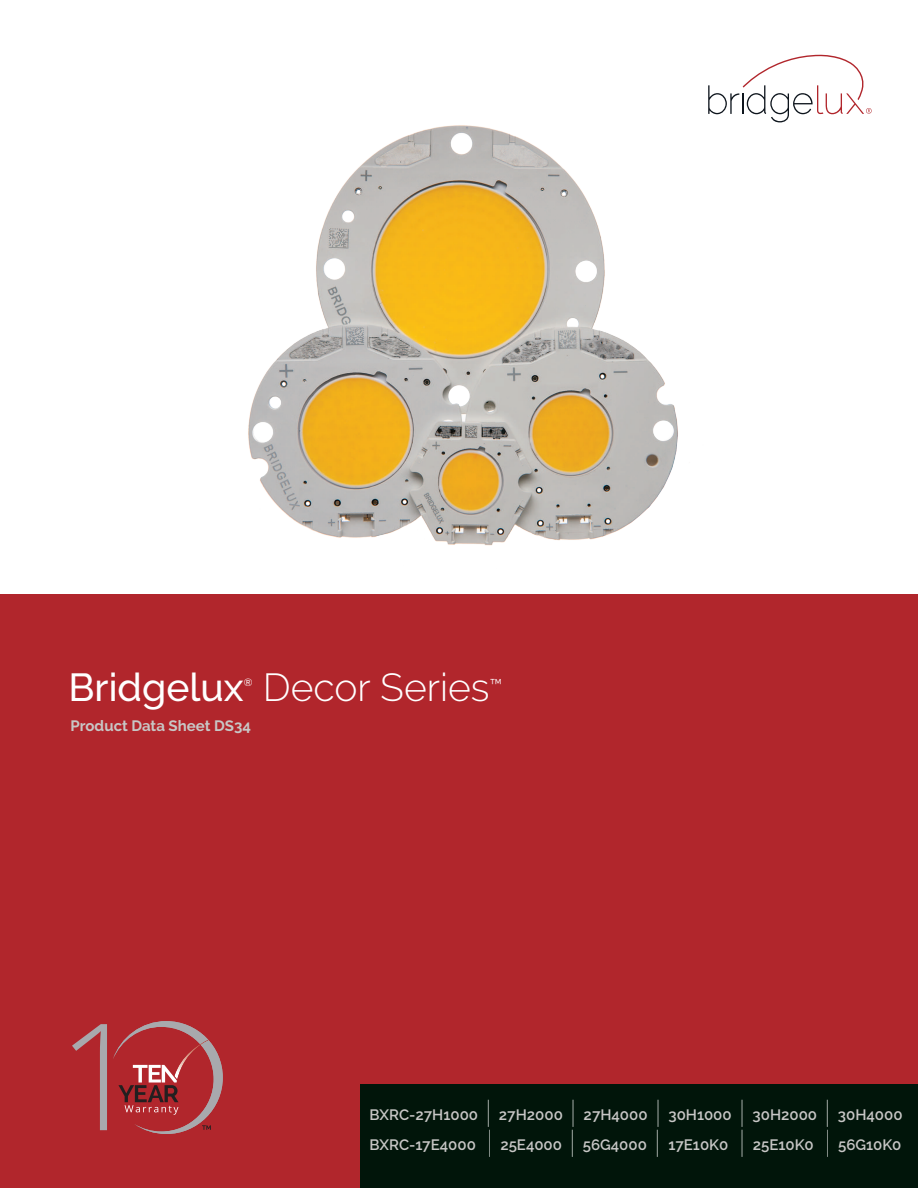
<style>
.page{position:relative;width:918px;height:1188px;background:#fff}
.page>*{position:absolute;margin:0;border:0;box-sizing:border-box;transform-origin:0 0}
.t1{font:300 39px "Raleway";color:#fff}
.t2{font:500 39px "Raleway";color:#fff}
.t3{font:600 15px/30px "Raleway";color:#c8c7c6}
.t4{font:700 15px "Raleway";color:#c8c7c6}
.t5{font:500 10.5px "Raleway";color:#fff}
.s1{font-weight:100;font-size:30px;color:#fff}
</style>
<div class="page">
<svg style="left:708px;top:55px;width:164px;height:67px"></svg>
<img style="left:248px;top:114px;width:473px;height:432px">
<div style="left:0;top:594px;width:918px;height:594px;background:#b1262c"></div>
<div style="left:360px;top:1084px;width:558px;height:104px;background:#01150a"></div>
<svg style="left:72px;top:1024px;width:35px;height:106px"></svg>
<svg style="left:113px;top:1021px;width:110px;height:113px"></svg>
<h1 class="t2" style="left:68px;top:673px;width:177px">Bridgelux</h1>
<p class="t5" style="left:244px;top:679px;width:10px">®</p>
<h1 class="t1" style="left:263px;top:672px;width:241px">Decor Series<sup>™</sup></h1>
<p class="t4" style="left:71px;top:720px;width:182px">Product Data Sheet DS34</p>
<p class="t3" style="left:370px;top:1101px;width:534px">BXRC-27H1000 <span class="s1">|</span> 27H2000 <span class="s1">|</span> 27H4000 <span class="s1">|</span> 30H1000 <span class="s1">|</span> 30H2000 <span class="s1">|</span> 30H4000<br>BXRC-17E4000 <span class="s1">|</span> 25E4000 <span class="s1">|</span> 56G4000 <span class="s1">|</span> 17E10K0 <span class="s1">|</span> 25E10K0 <span class="s1">|</span> 56G10K0</p>
</div>
